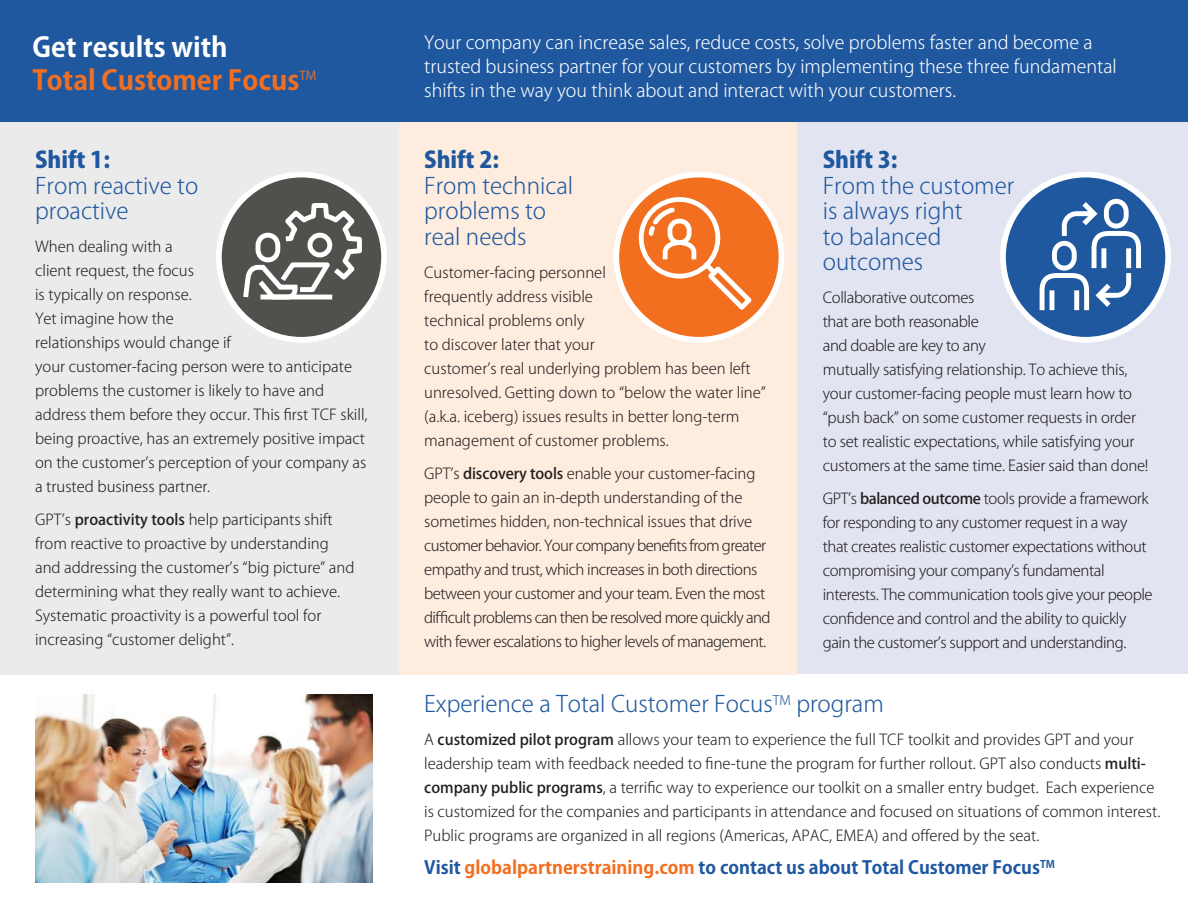
<style>
.page{position:relative;width:1188px;height:918px;background:#fff}
.page>*{position:absolute;margin:0;border:0;box-sizing:border-box;transform-origin:0 0}
.t1{font:700 27px/33px "Koz Go Pro";color:#f36f20}
.t2{font:300 22.5px/25.5px "Koz Go Pro";color:#1f589f}
.t3{font:800 22.5px "Koz Go Pro";color:#1f589f}
.t4{font:300 18px/24px "Koz Go Pro";color:#fff}
.t5{font:700 18px "Koz Go Pro";color:#1f589f}
.t6{font:300 15px/24px "Koz Go Pro";color:#221f1f}
.t7{font:300 15px/24px "Koz Go Pro";letter-spacing:-.03em;color:#221f1f}
.t8{font:300 15px/24px "Koz Go Pro";letter-spacing:-.025em;color:#221f1f}
.s1{color:#fff}
.s2{font-weight:500}
.s3{color:#f36f20}
</style>
<div class="page">
<div style="left:797px;top:108px;width:391px;height:566px;background:#e2e4f1"></div>
<div style="left:399px;top:109px;width:398px;height:566px;background:#feecdf"></div>
<div style="left:0;top:113px;width:399px;height:562px;background:#ecebeb"></div>
<div style="left:0;top:0;width:1188px;height:121px;background:#1f589f"></div>
<div style="left:219px;top:175px;width:165px;height:165px;background:#50504d;border-radius:50%"></div>
<div style="left:216px;top:172px;width:171px;height:171px;border:6px solid #fff;border-radius:50%"></div>
<svg style="left:241px;top:201px;width:123px;height:99px"></svg>
<img style="left:35px;top:694px;width:337px;height:189px">
<svg style="left:616px;top:175px;width:166px;height:165px;background:#f48340"></svg>
<div style="left:613px;top:172px;width:171px;height:171px;border:6px solid #fff;border-radius:50%"></div>
<svg style="left:636px;top:195px;width:120px;height:119px;background:#f58847"></svg>
<div style="left:1003px;top:175px;width:165px;height:165px;background:#1f589f;border-radius:50%"></div>
<div style="left:1000px;top:172px;width:171px;height:171px;border:6px solid #fff;border-radius:50%"></div>
<svg style="left:1039px;top:196px;width:105px;height:119px"></svg>
<h1 class="t1" style="left:33px;top:32px;width:285px"><span class="s1">Get results with<br></span>Total Customer Focus<sup>TM</sup></h1>
<p class="t4" style="left:424px;top:31px;width:694px">Your company can increase sales, reduce costs, solve problems faster and become a trusted business partner for your customers by implementing these three fundamental shifts in the way you think about and interact with your customers.</p>
<h2 class="t3" style="left:35px;top:145px;width:76px">Shift 1:</h2>
<h2 class="t2" style="left:35px;top:173px;width:165px">From reactive to proactive</h2>
<p class="t6" style="left:35px;top:235px;width:334px">When dealing with a<br>client request, the focus<br>is typically on response.<br>Yet imagine how the<br>relationships would change if<br>your customer-facing person were to anticipate problems the customer is likely to have and address them before they occur. This first TCF skill, being proactive, has an extremely positive impact on the customer’s perception of your company as a trusted business partner.</p>
<p class="t6" style="left:35px;top:508px;width:321px">GPT’s <span class="s2">proactivity tools</span> help participants shift from reactive to proactive by understanding and addressing the customer’s “big picture” and determining what they really want to achieve.<br>Systematic proactivity is a powerful tool for increasing “customer delight”.</p>
<h2 class="t3" style="left:424px;top:145px;width:76px">Shift 2:</h2>
<h2 class="t2" style="left:424px;top:173px;width:150px">From technical problems to real needs</h2>
<p class="t6" style="left:424px;top:260px;width:343px">Customer-facing personnel<br>frequently address visible<br>technical problems only<br>to discover later that your<br>customer’s real underlying problem has been left unresolved. Getting down to “below the water line” (a.k.a. iceberg) issues results in better long-term management of customer problems.</p>
<p class="t7" style="left:424px;top:461px;width:348px">GPT’s <span class="s2">discovery tools</span> enable your customer-facing people to gain an in-depth understanding of the sometimes hidden, non-technical issues that drive customer behavior. Your company benefits from greater empathy and trust, which increases in both directions between your customer and your team. Even the most difficult problems can then be resolved more quickly and with fewer escalations to higher levels of management.</p>
<h2 class="t3" style="left:823px;top:145px;width:76px">Shift 3:</h2>
<h2 class="t2" style="left:823px;top:173px;width:193px">From the customer is always right<br>to balanced outcomes</h2>
<p class="t6" style="left:823px;top:286px;width:327px">Collaborative outcomes<br>that are both reasonable<br>and doable are key to any<br>mutually satisfying relationship. To achieve this, your customer-facing people must learn how to “push back” on some customer requests in order to set realistic expectations, while satisfying your customers at the same time. Easier said than done!</p>
<p class="t8" style="left:823px;top:487px;width:331px">GPT’s <span class="s2">balanced outcome</span> tools provide a framework for responding to any customer request in a way that creates realistic customer expectations without compromising your company’s fundamental interests. The communication tools give your people confidence and control and the ability to quickly gain the customer’s support and understanding.</p>
<h2 class="t2" style="left:424px;top:692px;width:461px">Experience a Total Customer Focus<sup>TM</sup> program</h2>
<p class="t6" style="left:424px;top:728px;width:738px">A <span class="s2">customized pilot program</span> allows your team to experience the full TCF toolkit and provides GPT and your leadership team with feedback needed to fine-tune the program for further rollout. GPT also conducts <span class="s2">multi&shy;company public programs</span>, a terrific way to experience our toolkit on a smaller entry budget. Each experience is customized for the companies and participants in attendance and focused on situations of common interest.<br>Public programs are organized in all regions (Americas, APAC, EMEA) and offered by the seat.</p>
<p class="t5" style="left:424px;top:856px;width:632px">Visit <span class="s3">globalpartnerstraining.com</span> to contact us about Total Customer Focus<sup>TM</sup></p>
</div>
